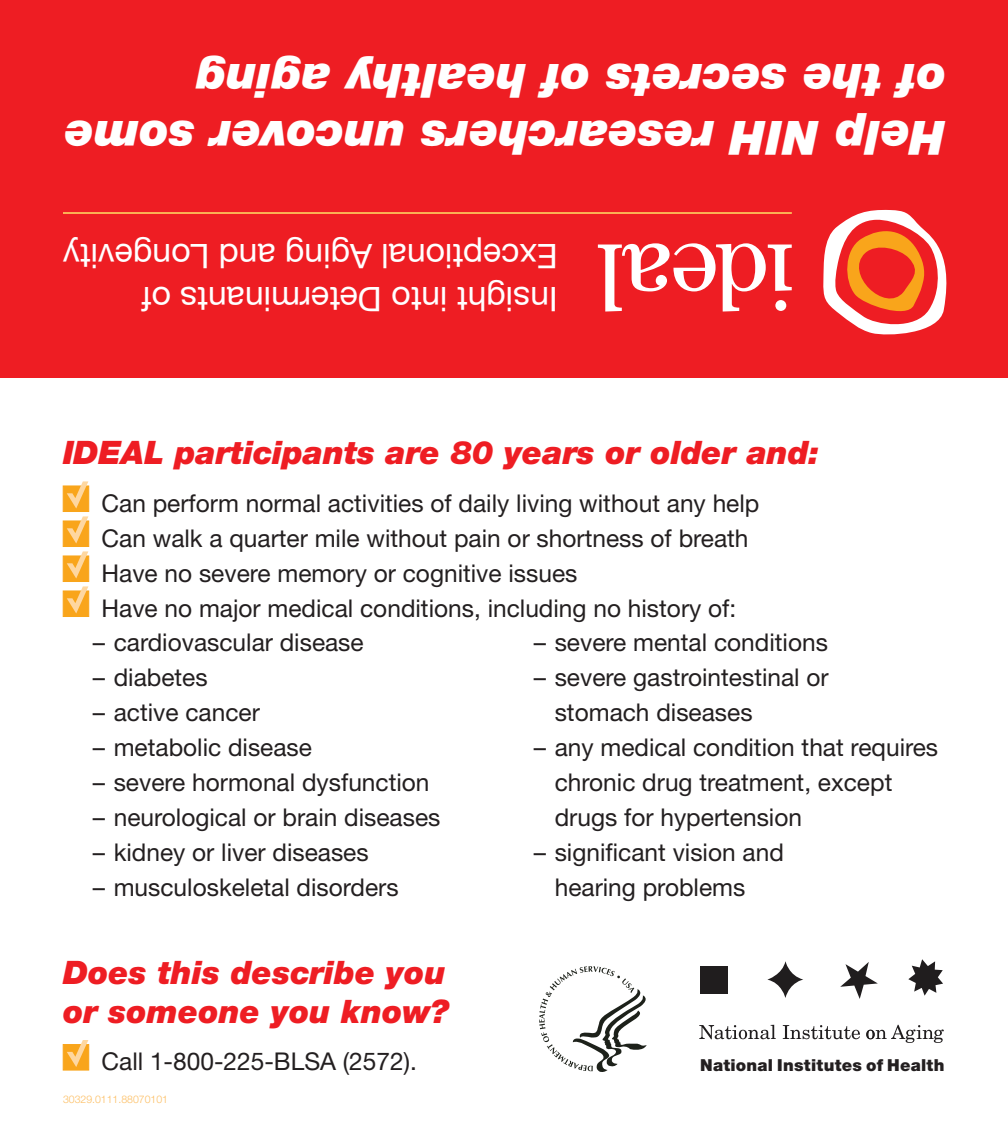
<style>
.page{position:relative;width:1008px;height:1134px;background:#fff}
.page>*{position:absolute;margin:0;border:0;box-sizing:border-box;transform-origin:0 0}
.t1{font:97.48px "Century Std";color:#fff}
.t2{font:italic 900 47.25px/56.7px "Helvetica Neue LT Std";letter-spacing:-.005em;color:#fff}
.t3{font:33.95px/42.7px "Helvetica Neue LT Std";color:#fff}
.t4{font:italic 900 32.38px/38.9px "Helvetica Neue LT Std";letter-spacing:-.005em;color:#ee1d23}
.t5{font:24.5px/35px "Helvetica Neue LT Std";color:#231f20}
.t6{font:900 16.62px "Helvetica Neue LT Std";letter-spacing:.015em;color:#231f20}
.t7{font:300 10.5px "Helvetica Neue LT Std";color:#fdbe62}
</style>
<div class="page">
<div style="left:63px;top:486px;width:26px;height:26px;background:#f9a51b;border:1px solid #f9a51b"></div>
<svg style="left:67px;top:481px;width:21px;height:28px"></svg>
<div style="left:63px;top:521px;width:26px;height:26px;background:#f9a51b;border:1px solid #f9a51b"></div>
<svg style="left:67px;top:516px;width:21px;height:28px"></svg>
<div style="left:63px;top:556px;width:26px;height:26px;background:#f9a51b;border:1px solid #f9a51b"></div>
<svg style="left:67px;top:551px;width:21px;height:28px"></svg>
<div style="left:63px;top:591px;width:26px;height:26px;background:#f9a51b;border:1px solid #f9a51b"></div>
<svg style="left:67px;top:586px;width:21px;height:28px"></svg>
<div style="left:63px;top:1044px;width:26px;height:26px;background:#f9a51b;border:1px solid #f9a51b"></div>
<svg style="left:67px;top:1040px;width:21px;height:27px"></svg>
<div style="left:0;top:0;width:1008px;height:378px;background:#ee1d23"></div>
<hr style="left:63px;top:212px;width:729px;height:2px;background:#fcb958">
<svg style="left:823px;top:209px;width:124px;height:126px"></svg>
<svg style="left:539px;top:966px;width:108px;height:106px"></svg>
<div style="left:700px;top:966px;width:27px;height:28px;background:#201d1e"></div>
<svg style="left:767px;top:961px;width:36px;height:37px"></svg>
<svg style="left:840px;top:962px;width:38px;height:37px"></svg>
<svg style="left:908px;top:959px;width:35px;height:37px"></svg>
<svg style="left:699px;top:1025px;width:77px;height:14px"></svg>
<svg style="left:783px;top:1025px;width:77px;height:14px"></svg>
<svg style="left:866px;top:1025px;width:78px;height:18px"></svg>
<h2 class="t2" style="left:945px;top:167px;width:883px;rotate:-180deg">Help NIH researchers uncover some of the secrets of healthy aging</h2>
<h3 class="t3" style="left:558px;top:321px;width:496px;rotate:-180deg">Insight into Determinants of<br>Exceptional Aging and Longevity</h3>
<h1 class="t1" style="left:793px;top:335px;width:198px;rotate:-180deg">l aedi</h1>
<h3 class="t4" style="left:63px;top:433px;width:758px">IDEAL participants are 80 years or older and:</h3>
<p class="t5" style="left:102px;top:485px;width:659px">Can perform normal activities of daily living without any help Can walk a quarter mile without pain or shortness of breath Have no severe memory or cognitive issues<br>Have no major medical conditions, including no history of:</p>
<p class="t5" style="left:93px;top:625px;width:272px">– cardiovascular disease</p>
<p class="t5" style="left:93px;top:660px;width:116px">– diabetes</p>
<p class="t5" style="left:93px;top:695px;width:169px">– active cancer</p>
<p class="t5" style="left:93px;top:730px;width:221px">– metabolic disease</p>
<p class="t5" style="left:93px;top:765px;width:338px">– severe hormonal dysfunction</p>
<p class="t5" style="left:93px;top:800px;width:349px">– neurological or brain diseases</p>
<p class="t5" style="left:93px;top:835px;width:277px">– kidney or liver diseases</p>
<p class="t5" style="left:93px;top:870px;width:307px">– musculoskeletal disorders</p>
<h3 class="t4" style="left:63px;top:952px;width:388px">Does this describe you or someone you know?</h3>
<p class="t5" style="left:102px;top:1044px;width:317px">Call 1-800-225-BLSA (2572).</p>
<p class="t7" style="left:63px;top:1092px;width:107px">30329.0111.88070101</p>
<p class="t5" style="left:534px;top:625px;width:296px">– severe mental conditions</p>
<p class="t5" style="left:555px;top:660px;width:276px;text-indent:-21px">– severe gastrointestinal or stomach diseases</p>
<p class="t5" style="left:555px;top:730px;width:385px;text-indent:-21px">– any medical condition that requires chronic drug treatment, except drugs for hypertension</p>
<p class="t5" style="left:555px;top:835px;width:231px;text-indent:-21px">– significant vision and hearing problems</p>
<p class="t6" style="left:700px;top:1055px;width:246px">National Institutes of Health</p>
</div>
